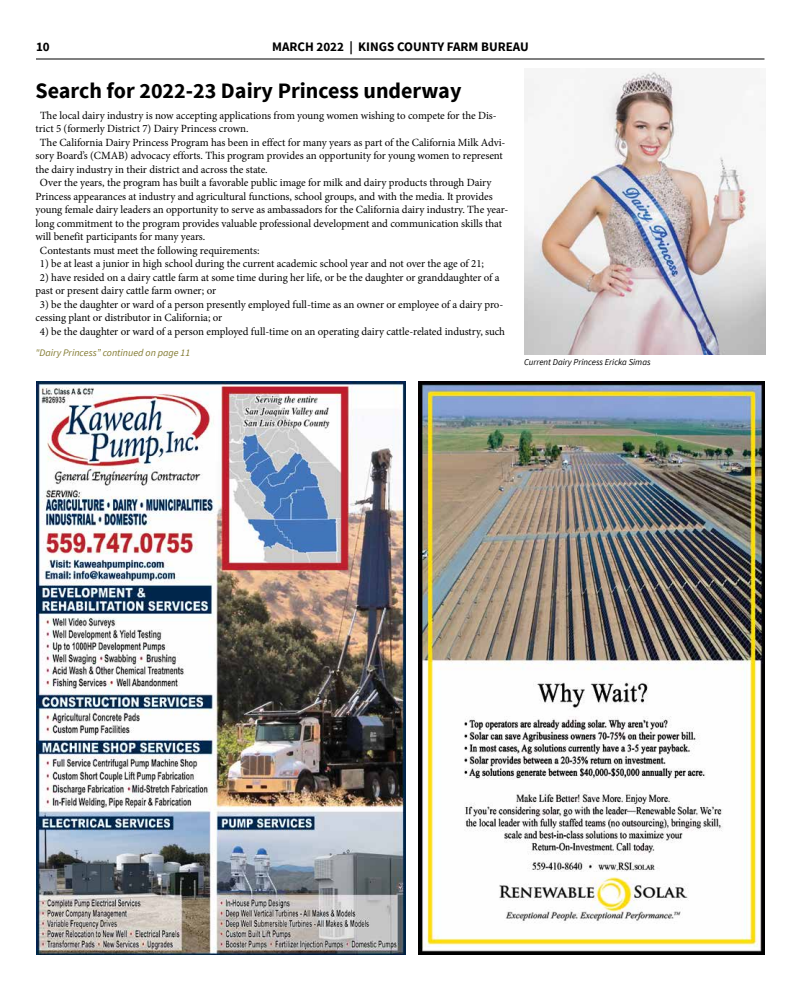
<style>
.page{position:relative;width:801px;height:990px;background:#fff}
.page>*{position:absolute;margin:0;border:0;box-sizing:border-box;transform-origin:0 0}
.t1{font:700 22px "Source Sans Pro";color:#000}
.t2{font:700 13px "Source Sans Pro";color:#000}
.t3{font:11px/13.5px "Minion Pro";letter-spacing:-.005em;color:#000}
.t4{font:italic 10px "Source Sans Pro";color:#827a30}
.t5{font:italic 9px "Source Sans Pro";color:#000}
</style>
<div class="page">
<hr style="left:36px;top:59px;width:728px;height:1px;background:#000">
<img style="left:418px;top:382px;width:347px;height:572px">
<img style="left:36px;top:382px;width:370px;height:573px">
<img style="left:524px;top:69px;width:241px;height:285px">
<p class="t2" style="left:36px;top:38px;width:15px">10</p>
<p class="t2" style="left:272px;top:38px;width:258px">MARCH 2022 | KINGS COUNTY FARM BUREAU</p>
<h1 class="t1" style="left:36px;top:76px;width:428px">Search for 2022-23 Dairy Princess underway</h1>
<p class="t3" style="left:40px;top:109px;width:458px">The local dairy industry is now accepting applications from young women wishing to compete for the Dis-</p>
<p class="t3" style="left:36px;top:122px;width:215px">trict 5 (formerly District 7) Dairy Princess crown.</p>
<p class="t3" style="left:40px;top:136px;width:467px">The California Dairy Princess Program has been in effect for many years as part of the California Milk Advi-</p>
<p class="t3" style="left:36px;top:149px;width:469px">sory Board’s (CMAB) advocacy efforts. This program provides an opportunity for young women to represent</p>
<p class="t3" style="left:36px;top:163px;width:234px">the dairy industry in their district and across the state.</p>
<p class="t3" style="left:40px;top:176px;width:453px">Over the years, the program has built a favorable public image for milk and dairy products through Dairy</p>
<p class="t3" style="left:36px;top:190px;width:459px">Princess appearances at industry and agricultural functions, school groups, and with the media. It provides</p>
<p class="t3" style="left:36px;top:203px;width:474px">young female dairy leaders an opportunity to serve as ambassadors for the California dairy industry. The year-</p>
<p class="t3" style="left:36px;top:217px;width:468px">long commitment to the program provides valuable professional development and communication skills that</p>
<p class="t3" style="left:36px;top:230px;width:171px">will benefit participants for many years.</p>
<p class="t3" style="left:40px;top:244px;width:221px">Contestants must meet the following requirements:</p>
<p class="t3" style="left:40px;top:257px;width:445px">1) be at least a junior in high school during the current academic school year and not over the age of 21;</p>
<p class="t3" style="left:36px;top:271px;width:466px;text-indent:4px">2) have resided on a dairy cattle farm at some time during her life, or be the daughter or granddaughter of a past or present dairy cattle farm owner; or</p>
<p class="t3" style="left:36px;top:298px;width:469px;text-indent:4px">3) be the daughter or ward of a person presently employed full-time as an owner or employee of a dairy pro&shy;cessing plant or distributor in California; or</p>
<p class="t3" style="left:40px;top:325px;width:467px">4) be the daughter or ward of a person employed full-time on an operating dairy cattle-related industry, such</p>
<p class="t4" style="left:36px;top:347px;width:156px">"Dairy Princess” continued on page 11</p>
<p class="t5" style="left:524px;top:357px;width:128px">Current Dairy Princess Ericka Simas</p>
</div>
